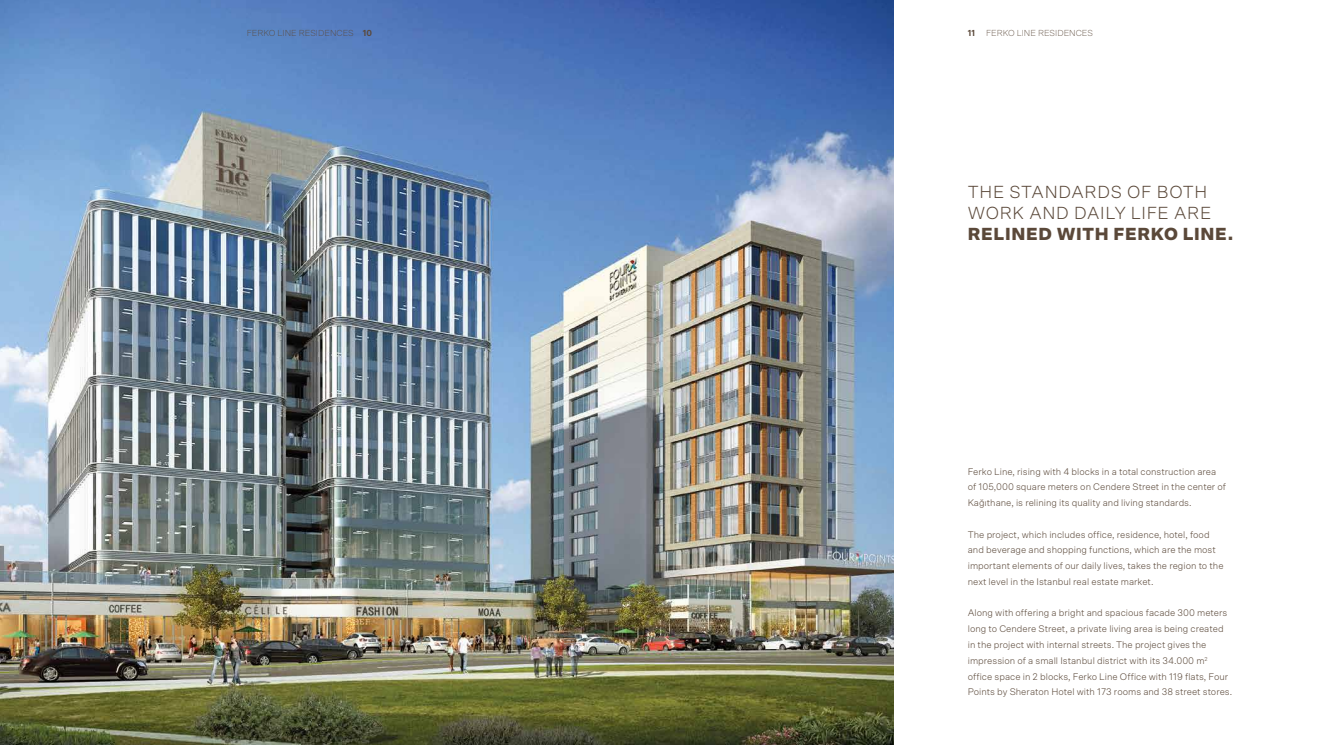
<style>
.page{position:relative;width:1340px;height:745px;background:#fff}
.page>*{position:absolute;margin:0;border:0;box-sizing:border-box;transform-origin:0 0}
.t1{font:300 17.5px/21px "Scto Grotesk A";letter-spacing:.04em;color:#5a4839}
.t2{font:900 17.5px "Scto Grotesk A";letter-spacing:.04em;color:#5a4839}
.t3{font:300 9.62px/15.8px "Scto Grotesk A";color:#5a4839}
.t4{font:100 8.75px "Scto Grotesk A";color:#5a4839}
.s1{font-weight:700}
</style>
<div class="page">
<img style="left:0;top:0;width:893px;height:744px">
<p class="t4" style="left:247px;top:27px;width:127px">FERKO LINE RESIDENCES <span class="s1">10</span></p>
<p class="t4" style="left:967px;top:27px;width:127px"><span class="s1">11</span> FERKO LINE RESIDENCES</p>
<h1 class="t1" style="left:967px;top:181px;width:245px">THE STANDARDS OF BOTH<br>WORK AND DAILY LIFE ARE</h1>
<h1 class="t2" style="left:967px;top:223px;width:267px">RELINED WITH FERKO LINE.</h1>
<p class="t3" style="left:967px;top:463px;width:260px">Ferko Line, rising with 4 blocks in a total construction area of 105,000 square meters on Cendere Street in the center of<br>Kağıthane, is relining its quality and living standards.</p>
<p class="t3" style="left:967px;top:526px;width:257px">The project, which includes office, residence, hotel, food and beverage and shopping functions, which are the most important elements of our daily lives, takes the region to the next level in the Istanbul real estate market.</p>
<p class="t3" style="left:967px;top:604px;width:266px">Along with offering a bright and spacious facade 300 meters long to Cendere Street, a private living area is being created in the project with internal streets. The project gives the impression of a small Istanbul district with its 34.000 m<sup>2 </sup>office space in 2 blocks, Ferko Line Office with 119 flats, Four Points by Sheraton Hotel with 173 rooms and 38 street stores.</p>
</div>
